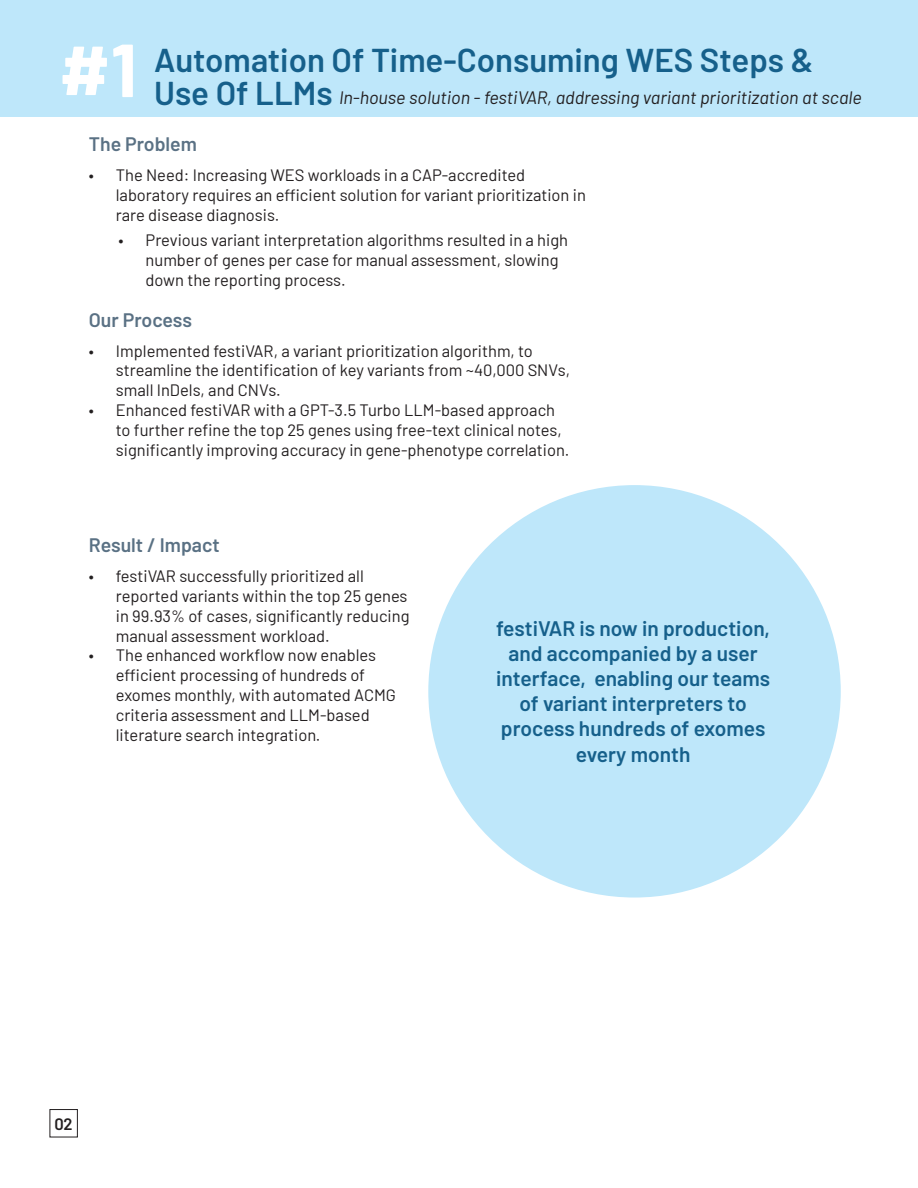
<style>
.page{position:relative;width:918px;height:1188px;background:#fff}
.page>*{position:absolute;margin:0;border:0;box-sizing:border-box;transform-origin:0 0}
.Oversize{font:700 75px "Barlow";color:#fff}
.Title_1{font:600 33px "Barlow";color:#16608b}
.IMPACT{font:600 21px/25.2px "Barlow";color:#16608b;text-align:center}
.Sub-Title_1{font:600 19.5px "Barlow";color:#5a7184}
.Title_2{font:italic 18px "Barlow";color:#231f20}
.t1{font:16.5px/19.8px "Barlow";color:#231f20}
.t2{font:600 16.5px "Barlow";color:#231f20}
</style>
<div class="page">
<div style="left:50px;top:1109px;width:28px;height:28px;border:1px solid #231f20"></div>
<div style="left:0;top:0;width:918px;height:117px;background:#bee7fa"></div>
<div style="left:428px;top:485px;width:413px;height:413px;background:#bee7fa;border-radius:50%"></div>
<hr style="left:917px;top:0;width:1px;height:117px;background:#ffc88b">
<p class="Oversize" style="left:59px;top:15px;width:80px">#1</p>
<p class="Title_1" style="left:154px;top:36px;width:661px">Automation Of Time-Consuming WES Steps &amp;</p>
<p class="Title_1" style="left:154px;top:69px;width:180px">Use Of LLMs</p>
<p class="Sub-Title_1" style="left:89px;top:130px;width:110px">The Problem</p>
<p class="Title_2" style="left:339px;top:85px;width:524px">In-house solution - festiVAR, addressing variant prioritization at scale</p>
<p class="t1" style="left:116px;top:164px;width:472px;text-indent:-27px">• The Need: Increasing WES workloads in a CAP-accredited laboratory requires an efficient solution for variant prioritization in rare disease diagnosis.</p>
<p class="t1" style="left:146px;top:229px;width:424px;text-indent:-27px">• Previous variant interpretation algorithms resulted in a high number of genes per case for manual assessment, slowing down the reporting process.</p>
<p class="Sub-Title_1" style="left:89px;top:305px;width:105px">Our Process</p>
<p class="t1" style="left:116px;top:339px;width:456px;text-indent:-27px">• Implemented festiVAR, a variant prioritization algorithm, to streamline the identification of key variants from ~40,000 SNVs, small InDels, and CNVs.</p>
<p class="t1" style="left:116px;top:399px;width:455px;text-indent:-27px">• Enhanced festiVAR with a GPT-3.5 Turbo LLM-based approach to further refine the top 25 genes using free-text clinical notes, significantly improving accuracy in gene-phenotype correlation.</p>
<p class="Sub-Title_1" style="left:89px;top:531px;width:132px">Result / Impact</p>
<p class="t1" style="left:116px;top:565px;width:295px;text-indent:-27px">• festiVAR successfully prioritized all reported variants within the top 25 genes in 99.93% of cases, significantly reducing manual assessment workload.</p>
<p class="t1" style="left:116px;top:644px;width:282px;text-indent:-27px">• The enhanced workflow now enables efficient processing of hundreds of exomes monthly, with automated ACMG criteria assessment and LLM-based literature search integration.</p>
<p class="IMPACT" style="left:496px;top:614px;width:276px">festiVAR is now in production, and accompanied by a user interface, enabling our teams of variant interpreters to process hundreds of exomes every month</p>
<p class="t2" style="left:54px;top:1112px;width:20px">02</p>
</div>
